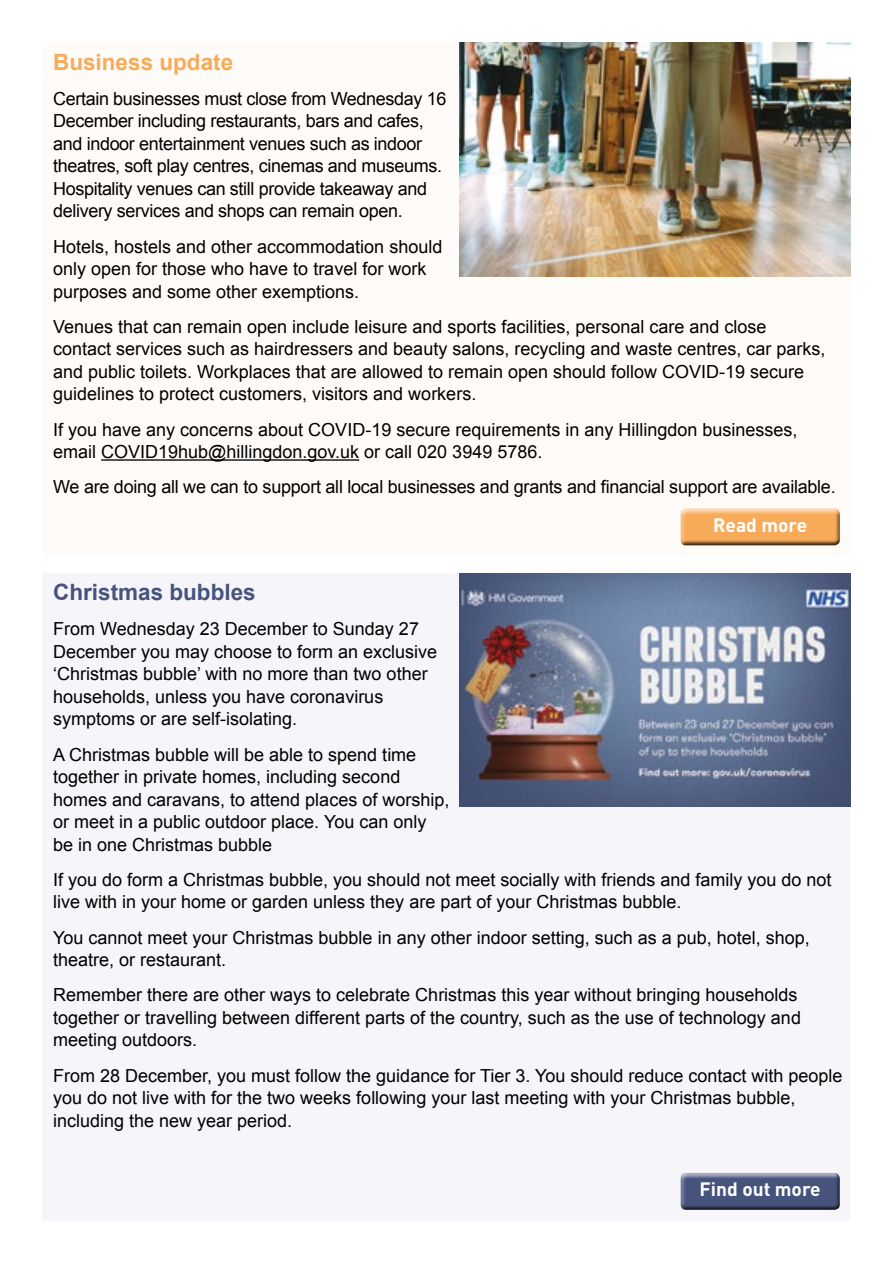
<style>
.page{position:relative;width:893px;height:1263px;background:#fff}
.page>*{position:absolute;margin:0;border:0;box-sizing:border-box;transform-origin:0 0}
.t1{font:700 22.5px "Arial";color:#46537d}
.t2{font:700 22.5px "Arial";color:#f7ab59}
.t3{font:700 19.2px "DINOT";color:#fff}
.t4{font:18px/22.5px "Arial";color:#000}
.t5{font:18px/22.5px "Arial";letter-spacing:-.02em;color:#000}
</style>
<div class="page">
<div style="left:43px;top:43px;width:807px;height:513px;background:#fffbf8"></div>
<hr style="left:101px;top:459px;width:258px;height:2px;background:#000">
<img style="left:459px;top:43px;width:391px;height:233px">
<div style="left:677px;top:507px;width:168px;height:40px;background:#000;opacity:.75"></div>
<div style="left:43px;top:573px;width:807px;height:647px;background:#f6f5f9"></div>
<img style="left:459px;top:573px;width:391px;height:234px">
<div style="left:677px;top:1172px;width:168px;height:39px;background:#000;opacity:.75"></div>
<p class="t2" style="left:53px;top:47px;width:182px">Business update</p>
<p class="t5" style="left:53px;top:87px;width:395px">Certain businesses must close from Wednesday 16<br>December including restaurants, bars and cafes, and indoor entertainment venues such as indoor theatres, soft play centres, cinemas and museums.<br>Hospitality venues can still provide takeaway and delivery services and shops can remain open.</p>
<p class="t4" style="left:53px;top:235px;width:391px">Hotels, hostels and other accommodation should only open for those who have to travel for work purposes and some other exemptions.</p>
<p class="t4" style="left:53px;top:315px;width:774px">Venues that can remain open include leisure and sports facilities, personal care and close contact services such as hairdressers and beauty salons, recycling and waste centres, car parks, and public toilets. Workplaces that are allowed to remain open should follow COVID-19 secure guidelines to protect customers, visitors and workers.</p>
<p class="t4" style="left:53px;top:418px;width:746px">If you have any concerns about COVID-19 secure requirements in any Hillingdon businesses, email COVID19hub@hillingdon.gov.uk or call 020 3949 5786.</p>
<p class="t4" style="left:53px;top:476px;width:784px">We are doing all we can to support all local businesses and grants and financial support are available.</p>
<p class="t3" style="left:713px;top:512px;width:96px">Read more</p>
<p class="t1" style="left:53px;top:577px;width:204px">Christmas bubbles</p>
<p class="t4" style="left:53px;top:618px;width:386px">From Wednesday 23 December to Sunday 27<br>December you may choose to form an exclusive ‘Christmas bubble’ with no more than two other households, unless you have coronavirus symptoms or are self-isolating.</p>
<p class="t4" style="left:53px;top:743px;width:398px">A Christmas bubble will be able to spend time together in private homes, including second homes and caravans, to attend places of worship, or meet in a public outdoor place. You can only be in one Christmas bubble</p>
<p class="t4" style="left:53px;top:868px;width:780px">If you do form a Christmas bubble, you should not meet socially with friends and family you do not live with in your home or garden unless they are part of your Christmas bubble.</p>
<p class="t4" style="left:53px;top:926px;width:758px">You cannot meet your Christmas bubble in any other indoor setting, such as a pub, hotel, shop, theatre, or restaurant.</p>
<p class="t4" style="left:53px;top:984px;width:749px">Remember there are other ways to celebrate Christmas this year without bringing households together or travelling between different parts of the country, such as the use of technology and meeting outdoors.</p>
<p class="t4" style="left:53px;top:1064px;width:791px">From 28 December, you must follow the guidance for Tier 3. You should reduce contact with people you do not live with for the two weeks following your last meeting with your Christmas bubble, including the new year period.</p>
<p class="t3" style="left:700px;top:1176px;width:122px">Find out more</p>
</div>
